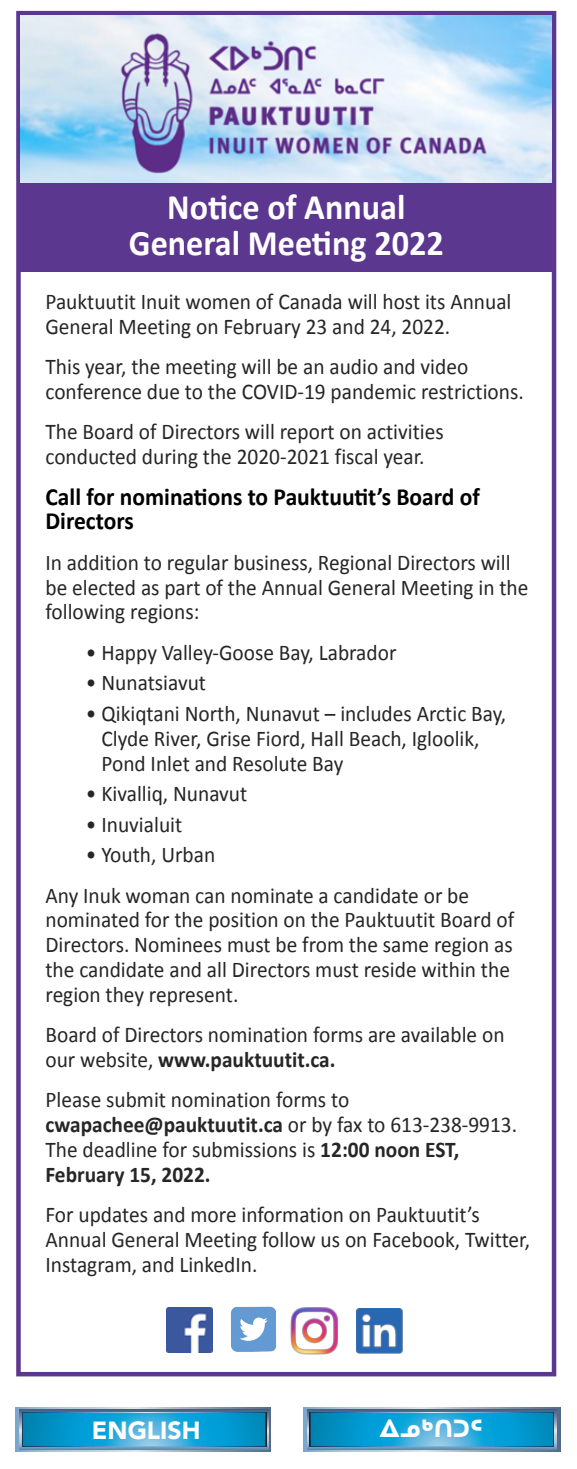
<style>
.page{position:relative;width:577px;height:1469px;background:#fff}
.page>*{position:absolute;margin:0;border:0;box-sizing:border-box;transform-origin:0 0}
.t1{font:700 36px/36px "Calibri";color:#fff;text-align:center;scale:.95 1}
.t2{font:700 24.75px/24.8px "Calibri";color:#000;scale:.95 1}
.t3{font:900 24.75px "Avenir";color:#fff}
.t4{font:800 22.72px "Pigiarniq";color:#fff}
.t5{font:22.5px/24.8px "Calibri";color:#272526;scale:.95 1}
.s1{font-weight:700}
</style>
<div class="page">
<svg style="left:303px;top:1407px;width:257px;height:45px;background:#829db4"></svg>
<div style="left:307px;top:1410px;width:249px;height:39px;background:linear-gradient(to bottom,#231f20,#231f20)"></div>
<svg style="left:310px;top:1446px;width:244px;height:1px"></svg>
<div style="left:310px;top:1412px;width:244px;height:34px;background:linear-gradient(to bottom,#0086b4,#0089ba)"></div>
<svg style="left:311px;top:1414px;width:241px;height:31px;background:#169fd2"></svg>
<svg style="left:16px;top:1407px;width:254px;height:45px;background:#869fb6"></svg>
<div style="left:20px;top:1410px;width:248px;height:39px;background:linear-gradient(to bottom,#231f20,#231f20)"></div>
<svg style="left:22px;top:1446px;width:244px;height:1px"></svg>
<div style="left:22px;top:1412px;width:244px;height:34px;background:linear-gradient(to bottom,#0086b5,#0089ba)"></div>
<svg style="left:24px;top:1414px;width:240px;height:31px;background:#169fd2"></svg>
<div style="left:163px;top:1304px;width:52px;height:50px;background:linear-gradient(to right,#fff,#fff)"></div>
<img style="left:166px;top:1307px;width:46px;height:46px">
<div style="left:231px;top:1307px;width:45px;height:45px;background:#649ad3;border-radius:6px"></div>
<svg style="left:240px;top:1317px;width:28px;height:24px"></svg>
<img style="left:290px;top:1307px;width:48px;height:47px">
<img style="left:356px;top:1308px;width:47px;height:46px">
<div style="left:16px;top:11px;width:540px;height:1365px;border:4px solid #5b3790"></div>
<img style="left:21px;top:15px;width:531px;height:168px">
<div style="left:21px;top:183px;width:531px;height:89px;background:#5b3790"></div>
<p class="t1" style="left:129px;top:188px;width:333px">No琀ce of Annual<br>General Mee琀ng 2022</p>
<p class="t5" style="left:45px;top:289px;width:492px">Pauktuutit Inuit women of Canada will host its Annual<br>General Meeting on February 23 and 24, 2022.</p>
<p class="t5" style="left:45px;top:354px;width:505px">This year, the meeting will be an audio and video conference due to the COVID‐19 pandemic restrictions.</p>
<p class="t5" style="left:45px;top:419px;width:421px">The Board of Directors will report on activities conducted during the 2020‐2021 fiscal year.</p>
<p class="t2" style="left:45px;top:484px;width:459px">Call for nomina琀ons to Pauktuu琀t’s Board of<br>Directors</p>
<p class="t5" style="left:45px;top:550px;width:510px">In addition to regular business, Regional Directors will be elected as part of the Annual General Meeting in the following regions:</p>
<p class="t5" style="left:86px;top:640px;width:328px">• Happy Valley‐Goose Bay, Labrador</p>
<p class="t5" style="left:86px;top:670px;width:128px">• Nunatsiavut</p>
<p class="t5" style="left:101px;top:701px;width:427px;text-indent:-15px">• Qikiqtani North, Nunavut – includes Arctic Bay,<br>Clyde River, Grise Fiord, Hall Beach, Igloolik,<br>Pond Inlet and Resolute Bay</p>
<p class="t5" style="left:86px;top:781px;width:171px">• Kivalliq, Nunavut</p>
<p class="t5" style="left:86px;top:811px;width:103px">• Inuvialuit</p>
<p class="t5" style="left:45px;top:834px;width:447px;line-height:40.5px;text-indent:41px">• Youth, Urban<br>Any Inuk woman can nominate a candidate or be</p>
<p class="t5" style="left:45px;top:907px;width:495px">nominated for the position on the Pauktuutit Board of Directors. Nominees must be from the same region as the candidate and all Directors must reside within the region they represent.</p>
<p class="t5" style="left:45px;top:1022px;width:485px">Board of Directors nomination forms are available on our website, <span class="s1">www.pauktuutit.ca.</span></p>
<p class="t5" style="left:45px;top:1087px;width:498px">Please submit nomination forms to <span class="s1">cwapachee@pauktuutit.ca</span> or by fax to 613‐238‐9913.<br>The deadline for submissions is <span class="s1">12:00 noon EST, February 15, 2022.</span></p>
<p class="t5" style="left:45px;top:1202px;width:512px">For updates and more information on Pauktuutit’s<br>Annual General Meeting follow us on Facebook, Twitter,<br>Instagram, and LinkedIn.</p>
<p class="t3" style="left:92px;top:1414px;width:110px">ENGLISH</p>
<p class="t4" style="left:379px;top:1411px;width:105px">ᐃᓄᒃᑎᑐᑦ</p>
</div>
